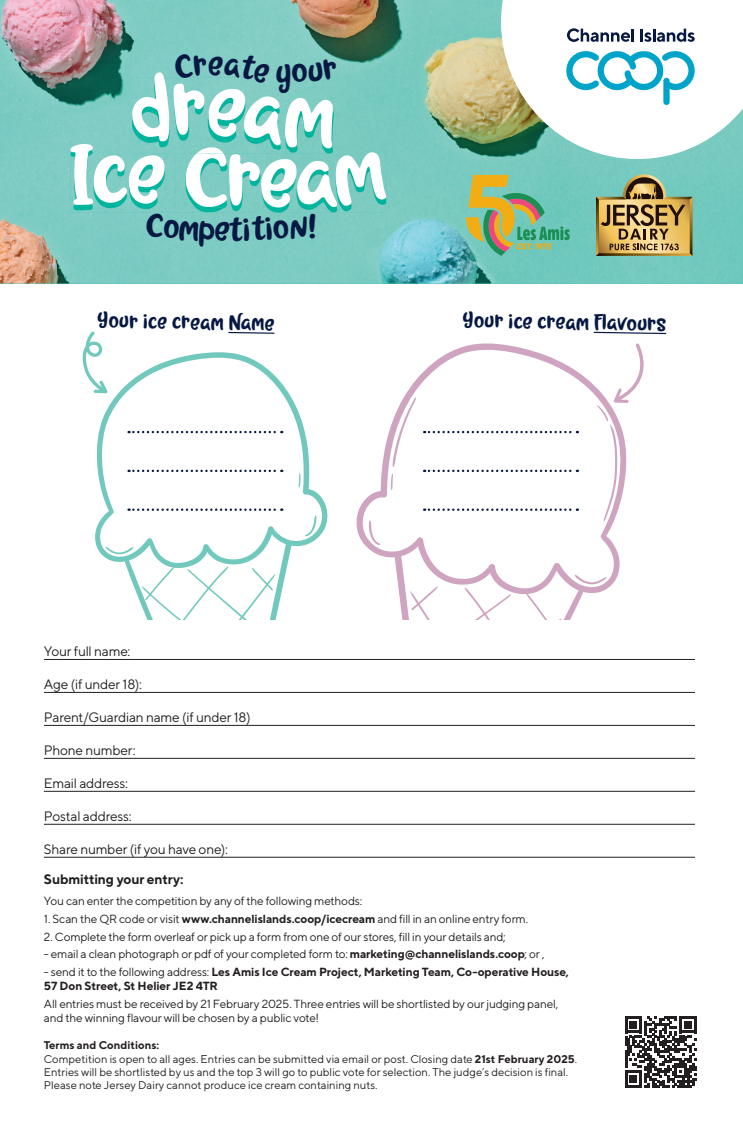
<style>
.page{position:relative;width:743px;height:1134px;background:#fff}
.page>*{position:absolute;margin:0;border:0;box-sizing:border-box;transform-origin:0 0}
.t1{font:37.4px "Milkand Honey";color:#071943}
.t2{font:23.7px "Milkand Honey";color:#071943}
.t3{font:13.7px "TT Norms";letter-spacing:-.02em;color:#231f20}
.t4{font:700 13.7px "TT Norms";letter-spacing:-.015em;color:#231f20}
.t5{font:11.8px/14.2px "TT Norms";letter-spacing:-.015em;color:#231f20}
.t6{font:700 11.8px/14.2px "TT Norms";letter-spacing:-.01em;color:#231f20}
.t7{font:11.2px/13.4px "TT Norms";color:#231f20}
.s1{font-weight:700}
.s2{font-weight:400}
</style>
<div class="page">
<svg style="left:96px;top:352px;width:214px;height:118px"></svg>
<svg style="left:593px;top:331px;width:74px;height:4px"></svg>
<svg style="left:228px;top:331px;width:47px;height:3px"></svg>
<svg style="left:82px;top:331px;width:26px;height:62px"></svg>
<svg style="left:129px;top:431px;width:153px;height:2px"></svg>
<svg style="left:95px;top:470px;width:233px;height:150px"></svg>
<svg style="left:356px;top:343px;width:288px;height:277px"></svg>
<img style="left:0;top:0;width:743px;height:283px">
<hr style="left:44px;top:659px;width:651px;height:1px;background:#231f20">
<hr style="left:44px;top:692px;width:651px;height:1px;background:#231f20">
<hr style="left:44px;top:725px;width:651px;height:1px;background:#231f20">
<hr style="left:44px;top:758px;width:651px;height:1px;background:#231f20">
<hr style="left:44px;top:791px;width:651px;height:1px;background:#231f20">
<hr style="left:44px;top:824px;width:651px;height:1px;background:#231f20">
<hr style="left:44px;top:857px;width:651px;height:1px;background:#231f20">
<svg style="left:501px;top:0;width:242px;height:159px"></svg>
<svg style="left:567px;top:28px;width:67px;height:14px"></svg>
<svg style="left:640px;top:29px;width:54px;height:13px"></svg>
<svg style="left:566px;top:49px;width:128px;height:56px"></svg>
<svg style="left:596px;top:174px;width:96px;height:82px;background:#a49861"></svg>
<svg style="left:466px;top:175px;width:104px;height:81px;background:#8cb485"></svg>
<svg style="left:625px;top:1016px;width:72px;height:72px"></svg>
<svg style="left:70px;top:54px;width:317px;height:194px;background:#5ec2b5"></svg>
<h1 class="t1" style="left:208px;top:43px;width:17px">e</h1>
<h1 class="t1" style="left:229px;top:208px;width:16px">t</h1>
<h2 class="t2" style="left:97px;top:307px;width:179px;rotate:1deg">Your ice cream Name</h2>
<h2 class="t2" style="left:462px;top:307px;width:205px;rotate:1deg">Your ice cream Flavours</h2>
<p class="t3" style="left:44px;top:642px;width:88px">Your full name:</p>
<p class="t3" style="left:44px;top:675px;width:100px">Age (if under 18):</p>
<p class="t3" style="left:44px;top:708px;width:208px">Parent/Guardian name (if under 18)</p>
<p class="t3" style="left:44px;top:741px;width:93px">Phone number:</p>
<p class="t3" style="left:44px;top:774px;width:86px">Email address:</p>
<p class="t3" style="left:44px;top:807px;width:89px">Postal address:</p>
<p class="t3" style="left:44px;top:840px;width:185px">Share number (if you have one):</p>
<p class="t4" style="left:44px;top:871px;width:141px">Submitting your entry:</p>
<p class="t5" style="left:44px;top:894px;width:320px">You can enter the competition by any of the following methods:</p>
<p class="t5" style="left:44px;top:911px;width:486px">1. Scan the QR code or visit <span class="s1">www.channelislands.coop/icecream</span> and fill in an online entry form.</p>
<p class="t5" style="left:44px;top:929px;width:463px">2. Complete the form overleaf or pick up a form from one of our stores, fill in your details and;</p>
<p class="t5" style="left:44px;top:947px;width:502px">- email a clean photograph or pdf of your completed form to: <span class="s1">marketing@channelislands.coop</span>; or ,</p>
<p class="t6" style="left:44px;top:964px;width:526px"><span class="s2">- send it to the following address:</span> Les Amis Ice Cream Project, Marketing Team, Co-operative House,<br>57 Don Street, St Helier JE2 4TR</p>
<p class="t5" style="left:44px;top:996px;width:516px">All entries must be received by 21 February 2025. Three entries will be shortlisted by our judging panel, and the winning flavour will be chosen by a public vote!</p>
<p class="t7" style="left:44px;top:1038px;width:535px"><span class="s1">Terms and Conditions:<br></span>Competition is open to all ages. Entries can be submitted via email or post. Closing date <span class="s1">21st February 2025</span>.<br>Entries will be shortlisted by us and the top 3 will go to public vote for selection. The judge’s decision is final.<br>Please note Jersey Dairy cannot produce ice cream containing nuts.</p>
</div>
